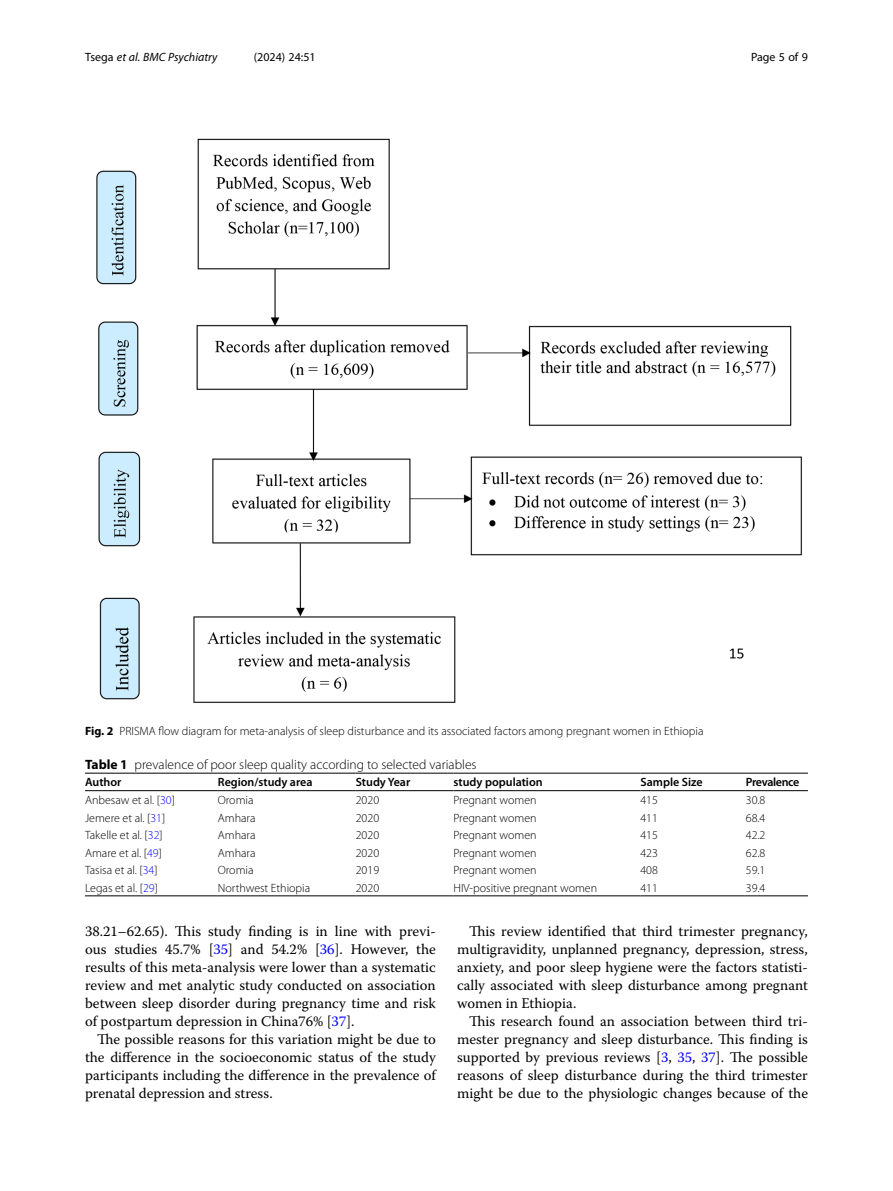
<style>
.page{position:relative;width:893px;height:1191px;background:#fff}
.page>*{position:absolute;margin:0;border:0;box-sizing:border-box;transform-origin:0 0}
.Body_Text_Indent{font:14.7px/18px "Warnock Pro";color:#000;text-align:justify}
.Table_Caption{font:300 13.5px "Myriad Pro";color:#000}
.Table_Body{font:300 12px "Myriad Pro";color:#000}
.Figure_Caption{font:300 12px "Myriad Pro";color:#000}
.Table_Head{font:600 12px "Myriad Pro";color:#000}
.t1{font:italic 12px "Myriad Pro";color:#000}
.t2{font:12px "Myriad Pro";color:#000}
.Table_Head-2{font:600 12px "Myriad Pro";letter-spacing:-.03em;color:#000}
.s1{font-style:normal}
.s2{font-weight:700}
.s3{color:#00f}
</style>
<div class="page">
<hr style="left:85px;top:790px;width:133px;height:1px;background:#000">
<hr style="left:218px;top:773px;width:138px;height:1px;background:#000">
<hr style="left:218px;top:790px;width:138px;height:1px;background:#000">
<hr style="left:356px;top:773px;width:97px;height:1px;background:#000">
<hr style="left:356px;top:790px;width:97px;height:1px;background:#000">
<hr style="left:453px;top:773px;width:187px;height:1px;background:#000">
<hr style="left:453px;top:790px;width:187px;height:1px;background:#000">
<hr style="left:640px;top:773px;width:106px;height:1px;background:#000">
<hr style="left:640px;top:790px;width:106px;height:1px;background:#000">
<hr style="left:746px;top:773px;width:62px;height:1px;background:#000">
<hr style="left:746px;top:790px;width:62px;height:1px;background:#000">
<hr style="left:85px;top:895px;width:133px;height:1px;background:#000">
<hr style="left:218px;top:895px;width:138px;height:1px;background:#000">
<hr style="left:356px;top:895px;width:97px;height:1px;background:#000">
<hr style="left:453px;top:895px;width:187px;height:1px;background:#000">
<hr style="left:640px;top:895px;width:106px;height:1px;background:#000">
<hr style="left:746px;top:895px;width:62px;height:1px;background:#000">
<hr style="left:85px;top:773px;width:133px;height:1px;background:#000">
<img style="left:96px;top:138px;width:706px;height:565px">
<p class="t1" style="left:85px;top:50px;width:134px"><span class="s1">Tsega</span> et al. BMC Psychiatry</p>
<p class="t2" style="left:254px;top:50px;width:63px">(2024) 24:51</p>
<p class="t2" style="left:751px;top:50px;width:58px">Page 5 of 9</p>
<p class="Figure_Caption" style="left:85px;top:724px;width:620px"><span class="s2">Fig. 2</span> PRISMA flow diagram for meta-analysis of sleep disturbance and its associated factors among pregnant women in Ethiopia</p>
<p class="Table_Caption" style="left:85px;top:757px;width:393px"><span class="s2">Table 1</span> prevalence of poor sleep quality according to selected variables</p>
<p class="Table_Head" style="left:85px;top:774px;width:38px">Author</p>
<p class="Table_Head" style="left:218px;top:774px;width:96px">Region/study area</p>
<p class="Table_Head" style="left:356px;top:774px;width:56px">Study Year</p>
<p class="Table_Head" style="left:453px;top:774px;width:91px">study population</p>
<p class="Table_Head" style="left:640px;top:774px;width:64px">Sample Size</p>
<p class="Table_Head-2" style="left:746px;top:774px;width:55px">Prevalence</p>
<p class="Table_Body" style="left:85px;top:793px;width:91px">Anbesaw et al. [<span class="s3">30</span>]</p>
<p class="Table_Body" style="left:218px;top:793px;width:37px">Oromia</p>
<p class="Table_Body" style="left:356px;top:793px;width:25px">2020</p>
<p class="Table_Body" style="left:453px;top:793px;width:85px">Pregnant women</p>
<p class="Table_Body" style="left:640px;top:793px;width:19px">415</p>
<p class="Table_Body" style="left:746px;top:793px;width:21px">30.8</p>
<p class="Table_Body" style="left:85px;top:811px;width:82px">Jemere et al. [<span class="s3">31</span>]</p>
<p class="Table_Body" style="left:218px;top:811px;width:39px">Amhara</p>
<p class="Table_Body" style="left:356px;top:811px;width:25px">2020</p>
<p class="Table_Body" style="left:453px;top:811px;width:85px">Pregnant women</p>
<p class="Table_Body" style="left:640px;top:811px;width:19px">411</p>
<p class="Table_Body" style="left:746px;top:811px;width:21px">68.4</p>
<p class="Table_Body" style="left:85px;top:828px;width:79px">Takelle et al. [<span class="s3">32</span>]</p>
<p class="Table_Body" style="left:218px;top:828px;width:39px">Amhara</p>
<p class="Table_Body" style="left:356px;top:828px;width:25px">2020</p>
<p class="Table_Body" style="left:453px;top:828px;width:85px">Pregnant women</p>
<p class="Table_Body" style="left:640px;top:828px;width:19px">415</p>
<p class="Table_Body" style="left:746px;top:828px;width:21px">42.2</p>
<p class="Table_Body" style="left:85px;top:846px;width:78px">Amare et al. [<span class="s3">49</span>]</p>
<p class="Table_Body" style="left:218px;top:846px;width:39px">Amhara</p>
<p class="Table_Body" style="left:356px;top:846px;width:25px">2020</p>
<p class="Table_Body" style="left:453px;top:846px;width:85px">Pregnant women</p>
<p class="Table_Body" style="left:640px;top:846px;width:19px">423</p>
<p class="Table_Body" style="left:746px;top:846px;width:21px">62.8</p>
<p class="Table_Body" style="left:85px;top:863px;width:74px">Tasisa et al. [<span class="s3">34</span>]</p>
<p class="Table_Body" style="left:218px;top:863px;width:37px">Oromia</p>
<p class="Table_Body" style="left:356px;top:863px;width:25px">2019</p>
<p class="Table_Body" style="left:453px;top:863px;width:85px">Pregnant women</p>
<p class="Table_Body" style="left:640px;top:863px;width:19px">408</p>
<p class="Table_Body" style="left:746px;top:863px;width:21px">59.1</p>
<p class="Table_Body" style="left:85px;top:881px;width:74px">Legas et al. [<span class="s3">29</span>]</p>
<p class="Table_Body" style="left:218px;top:881px;width:94px">Northwest Ethiopia</p>
<p class="Table_Body" style="left:356px;top:881px;width:25px">2020</p>
<p class="Table_Body" style="left:453px;top:881px;width:145px">HIV-positive pregnant women</p>
<p class="Table_Body" style="left:640px;top:881px;width:19px">411</p>
<p class="Table_Body" style="left:746px;top:881px;width:21px">39.4</p>
<p class="Body_Text_Indent" style="left:85px;top:922px;width:352px">38.21–62.65). This study finding is in line with previ&shy;ous studies 45.7% [<span class="s3">35</span>] and 54.2% [<span class="s3">36</span>]. However, the results of this meta-analysis were lower than a systematic review and met analytic study conducted on association between sleep disorder during pregnancy time and risk of postpartum depression in China76% [<span class="s3">37</span>].</p>
<p class="Body_Text_Indent" style="left:85px;top:1030px;width:352px;text-indent:12px">The possible reasons for this variation might be due to the difference in the socioeconomic status of the study participants including the difference in the prevalence of prenatal depression and stress.</p>
<p class="Body_Text_Indent" style="left:457px;top:922px;width:352px;text-indent:12px">This review identified that third trimester pregnancy, multigravidity, unplanned pregnancy, depression, stress, anxiety, and poor sleep hygiene were the factors statisti&shy;cally associated with sleep disturbance among pregnant women in Ethiopia.</p>
<p class="Body_Text_Indent" style="left:457px;top:1012px;width:352px;text-indent:12px">This research found an association between third tri&shy;mester pregnancy and sleep disturbance. This finding is supported by previous reviews [<span class="s3">3</span>, <span class="s3">35</span>, <span class="s3">37</span>]. The possible reasons of sleep disturbance during the third trimester might be due to the physiologic changes because of the</p>
</div>
